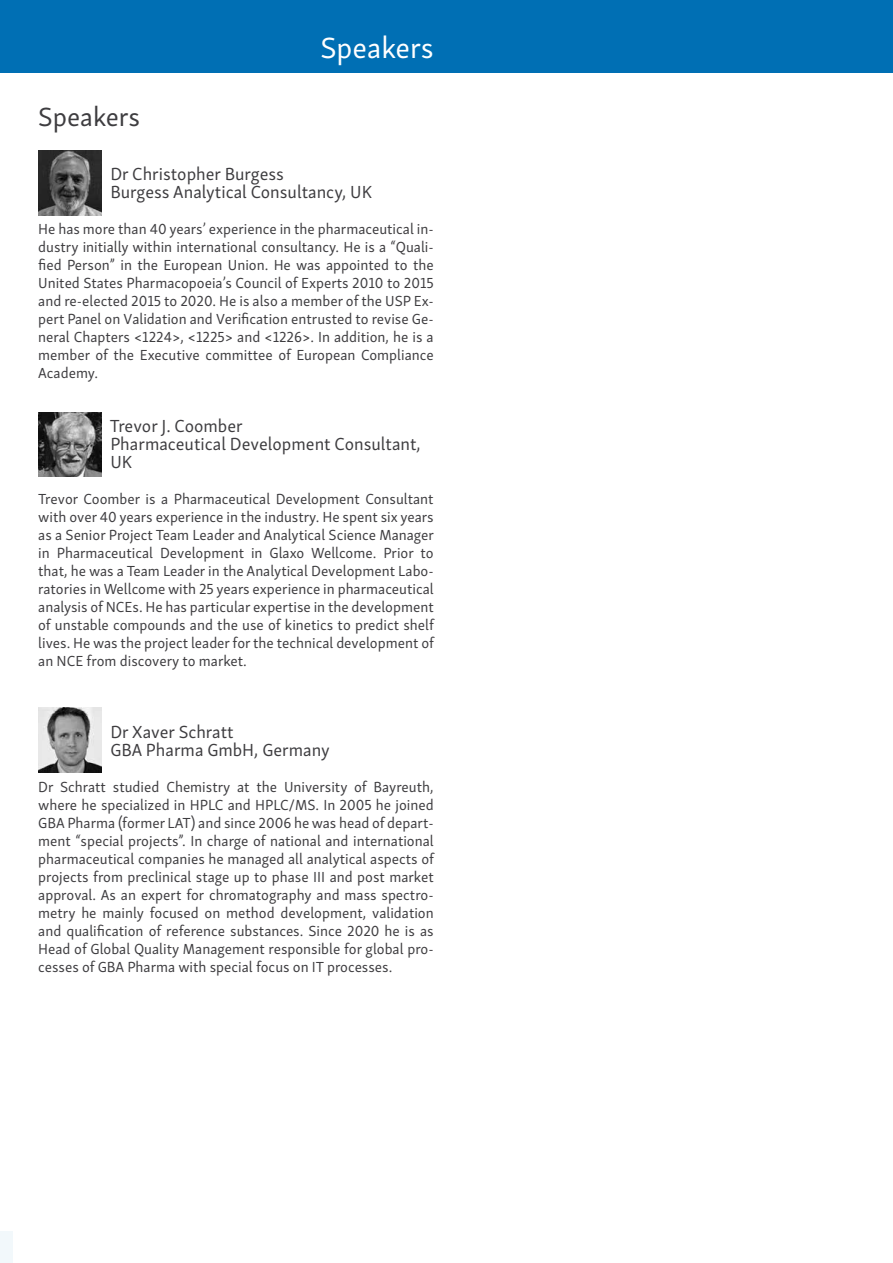
<style>
.page{position:relative;width:893px;height:1263px;background:#fff}
.page>*{position:absolute;margin:0;border:0;box-sizing:border-box;transform-origin:0 0}
.t1{font:30px "Skolar Sans Latn";color:#fff}
.t2{font:27px "Skolar Sans Latn";color:#3e3d40}
.t3{font:18px/18px "Skolar Sans Latn";color:#3e3d40}
.t4{font:15px/18px "Skolar Sans Latn";color:#3e3d40;text-align:justify}
</style>
<div class="page">
<div style="left:0;top:0;width:893px;height:72px;background:#006fb4"></div>
<div style="left:0;top:1231px;width:13px;height:32px;background:#f2f8fb"></div>
<img style="left:38px;top:151px;width:64px;height:64px">
<img style="left:38px;top:412px;width:64px;height:65px">
<img style="left:38px;top:707px;width:64px;height:65px">
<h1 class="t1" style="left:320px;top:25px;width:115px">Speakers</h1>
<h2 class="t2" style="left:38px;top:96px;width:103px">Speakers</h2>
<p class="t3" style="left:110px;top:163px;width:263px">Dr Christopher Burgess<br>Burgess Analytical Consultancy, UK</p>
<p class="t4" style="left:38px;top:219px;width:397px">He has more than 40 years’ experience in the pharmaceutical in&shy;dustry initially within international consultancy. He is a “Quali&shy;fied Person” in the European Union. He was appointed to the United States Pharmacopoeia’s Council of Experts 2010 to 2015 and re-elected 2015 to 2020. He is also a member of the USP Ex&shy;pert Panel on Validation and Verification entrusted to revise Ge&shy;neral Chapters &lt;1224&gt;, &lt;1225&gt; and &lt;1226&gt;. In addition, he is a member of the Executive committee of European Compliance Academy.</p>
<p class="t3" style="left:110px;top:415px;width:312px">Trevor J. Coomber<br>Pharmaceutical Development Consultant,<br>UK</p>
<p class="t4" style="left:38px;top:489px;width:397px">Trevor Coomber is a Pharmaceutical Development Consultant with over 40 years experience in the industry. He spent six years as a Senior Project Team Leader and Analytical Science Manager in Pharmaceutical Development in Glaxo Wellcome. Prior to that, he was a Team Leader in the Analytical Development Labo&shy;ratories in Wellcome with 25 years experience in pharmaceutical analysis of NCEs. He has particular expertise in the development of unstable compounds and the use of kinetics to predict shelf lives. He was the project leader for the technical development of an NCE from discovery to market.</p>
<p class="t3" style="left:110px;top:721px;width:221px">Dr Xaver Schratt<br>GBA Pharma GmbH, Germany</p>
<p class="t4" style="left:38px;top:777px;width:397px">Dr Schratt studied Chemistry at the University of Bayreuth, where he specialized in HPLC and HPLC/MS. In 2005 he joined GBA Pharma (former LAT) and since 2006 he was head of depart&shy;ment “special projects”. In charge of national and international pharmaceutical companies he managed all analytical aspects of projects from preclinical stage up to phase III and post market approval. As an expert for chromatography and mass spectro&shy;metry he mainly focused on method development, validation and qualification of reference substances. Since 2020 he is as Head of Global Quality Management responsible for global pro&shy;cesses of GBA Pharma with special focus on IT processes.</p>
</div>
